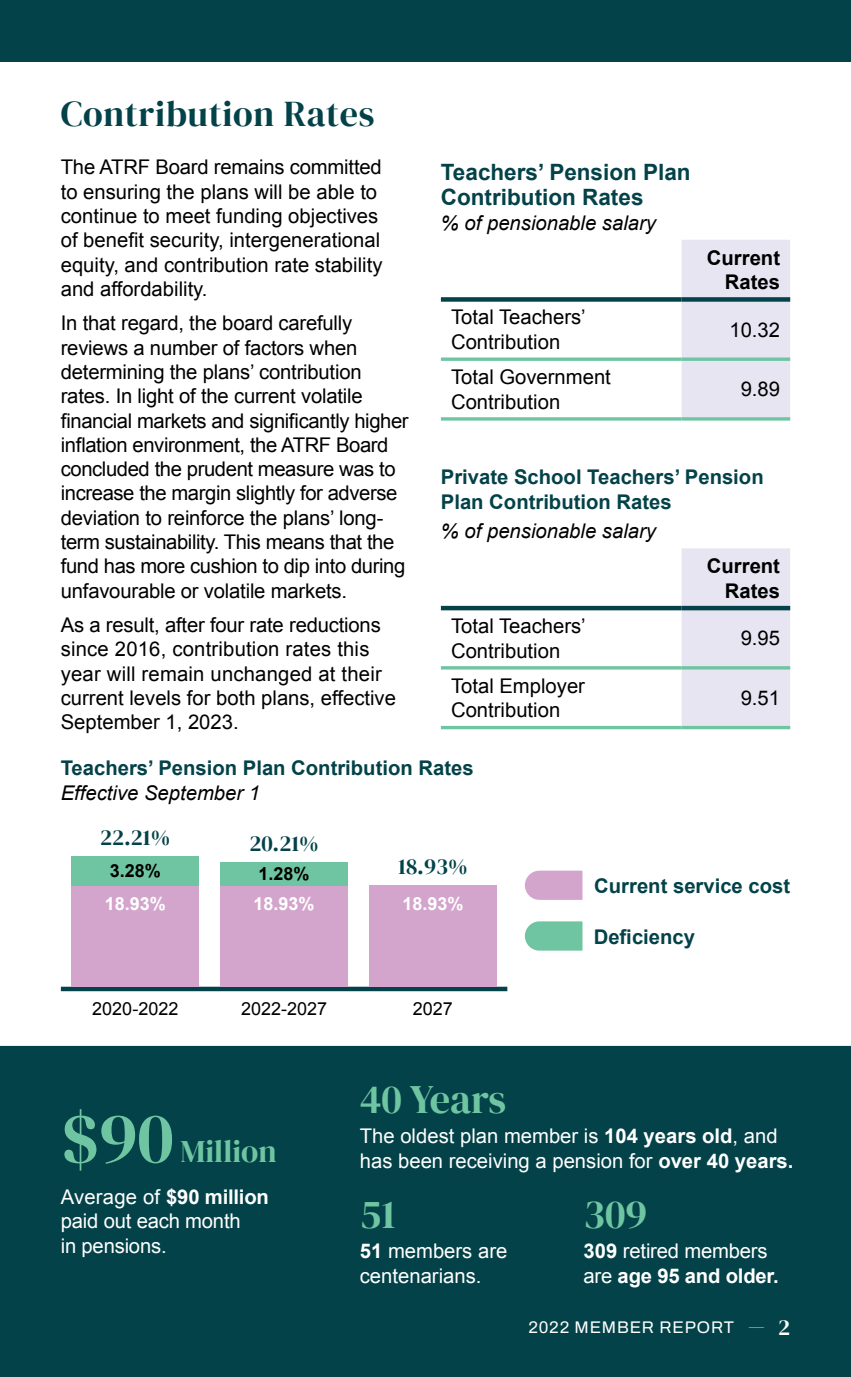
<style>
.page{position:relative;width:851px;height:1377px;background:#fff}
.page>*{position:absolute;margin:0;border:0;box-sizing:border-box;transform-origin:0 0}
.t1{font:72px "DM Serif Display";color:#6fc5a1}
.t2{font:40.5px "DM Serif Display";color:#6fc5a1}
.t3{font:36px "DM Serif Display";letter-spacing:.02em;color:#034248}
.t4{font:31.5px "DM Serif Display";color:#6fc5a1}
.t5{font:700 22.5px/24.8px "Arial";color:#034248}
.t6{font:22.5px "DM Serif Display";color:#034248}
.t7{font:20.25px/24.3px "Arial";letter-spacing:-.01em;color:#000}
.t8{font:20.25px/24.3px "Arial";color:#fff}
.t9{font:700 20.25px/24.8px "Arial";color:#034248}
.t10{font:italic 20.25px "Arial";color:#000}
.t11{font:700 20.25px/24.3px "Arial";letter-spacing:-.01em;color:#fff}
.t12{font:700 20.25px/24.8px "Arial";color:#000;text-align:right}
.t13{font:18px "Arial";color:#000}
.t14{font:700 18px "Arial";color:#fff}
.t15{font:700 18px "Arial";color:#000}
.t16{font:16.88px "Archivo";letter-spacing:.05em;color:#fff}
.s1{font-weight:700}
.s2{font-family:"DM Serif Display";font-size:20.25px}
.s3{font-family:"DM Serif Display";font-size:22.5px}
.s4{font-weight:400}
</style>
<div class="page">
<div style="left:0;top:0;width:850px;height:62px;background:#034248"></div>
<svg style="left:0;top:983px;width:850px;height:394px;background:#295e63"></svg>
<div style="left:681px;top:240px;width:109px;height:177px;background:#e8e5f3"></div>
<div style="left:441px;top:297px;width:240px;height:5px;background:#034248"></div>
<div style="left:681px;top:297px;width:109px;height:5px;background:#034248"></div>
<svg style="left:441px;top:417px;width:240px;height:4px"></svg>
<svg style="left:681px;top:417px;width:109px;height:4px"></svg>
<hr style="left:441px;top:358px;width:240px;height:3px;background:#6fc5a1">
<hr style="left:681px;top:358px;width:109px;height:3px;background:#6fc5a1">
<svg style="left:441px;top:605px;width:240px;height:121px"></svg>
<div style="left:681px;top:548px;width:109px;height:178px;background:#e8e5f3"></div>
<hr style="left:441px;top:606px;width:240px;height:4px;background:#034248">
<hr style="left:681px;top:606px;width:109px;height:4px;background:#034248">
<hr style="left:441px;top:726px;width:240px;height:3px;background:#6fc5a1">
<hr style="left:681px;top:726px;width:109px;height:3px;background:#6fc5a1">
<svg style="left:441px;top:666px;width:240px;height:4px"></svg>
<svg style="left:681px;top:666px;width:109px;height:4px"></svg>
<svg style="left:525px;top:871px;width:57px;height:29px;background:#d6a9ce"></svg>
<svg style="left:525px;top:921px;width:57px;height:30px;background:#7ac9a8"></svg>
<hr style="left:61px;top:987px;width:446px;height:4px;background:#034248">
<div style="left:71px;top:885px;width:128px;height:102px;background:#d4a5cc"></div>
<div style="left:71px;top:856px;width:128px;height:29px;background:#6fc5a1"></div>
<div style="left:220px;top:885px;width:128px;height:102px;background:#d4a5cc"></div>
<div style="left:220px;top:862px;width:128px;height:23px;background:#6fc5a1"></div>
<div style="left:369px;top:885px;width:127px;height:102px;background:#d4a5cc"></div>
<h3 class="t3" style="left:61px;top:93px;width:315px">Contribution Rates</h3>
<p class="t7" style="left:61px;top:155px;width:323px">The ATRF Board remains committed to ensuring the plans will be able to continue to meet funding objectives of benefit security, intergenerational equity, and contribution rate stability and affordability.</p>
<p class="t7" style="left:61px;top:311px;width:349px">In that regard, the board carefully reviews a number of factors when determining the plans’ contribution rates. In light of the current volatile financial markets and significantly higher inflation environment, the ATRF Board concluded the prudent measure was to increase the margin slightly for adverse deviation to reinforce the plans’ long&shy;term sustainability. This means that the fund has more cushion to dip into during unfavourable or volatile markets.</p>
<p class="t7" style="left:61px;top:613px;width:337px">As a result, after four rate reductions since 2016, contribution rates this year will remain unchanged at their current levels for both plans, effective September 1, 2023.</p>
<p class="t5" style="left:441px;top:161px;width:251px">Teachers’ Pension Plan<br>Contribution Rates</p>
<p class="t10" style="left:441px;top:209px;width:216px">% of pensionable salary</p>
<p class="t7" style="left:451px;top:305px;width:136px">Total Teachers’<br>Contribution</p>
<p class="t7" style="left:451px;top:365px;width:161px">Total Government<br>Contribution</p>
<p class="t12" style="left:707px;top:246px;width:75px">Current<br>Rates</p>
<p class="t7" style="left:729px;top:318px;width:52px">10.32</p>
<p class="t7" style="left:740px;top:377px;width:41px">9.89</p>
<p class="t9" style="left:441px;top:465px;width:324px">Private School Teachers’ Pension<br>Plan Contribution Rates</p>
<p class="t10" style="left:441px;top:518px;width:216px">% of pensionable salary</p>
<p class="t12" style="left:706px;top:554px;width:75px">Current<br>Rates</p>
<p class="t7" style="left:451px;top:614px;width:136px">Total Teachers’<br>Contribution</p>
<p class="t7" style="left:740px;top:626px;width:41px">9.95</p>
<p class="t7" style="left:451px;top:673px;width:135px">Total Employer<br>Contribution</p>
<p class="t7" style="left:740px;top:686px;width:41px">9.51</p>
<p class="t9" style="left:61px;top:756px;width:414px">Teachers’ Pension Plan Contribution Rates</p>
<p class="t10" style="left:61px;top:779px;width:201px">Effective September 1</p>
<p class="t6" style="left:100px;top:824px;width:72px">22.21%</p>
<p class="t15" style="left:110px;top:859px;width:53px">3.28%</p>
<p class="t14" style="left:105px;top:892px;width:63px">18.93%</p>
<p class="t13" style="left:92px;top:997px;width:88px">2020-2022</p>
<p class="t6" style="left:249px;top:830px;width:71px">20.21%</p>
<p class="t15" style="left:258px;top:862px;width:53px">1.28%</p>
<p class="t14" style="left:253px;top:892px;width:63px">18.93%</p>
<p class="t13" style="left:241px;top:997px;width:88px">2022-2027</p>
<h1 class="t1" style="left:61px;top:1096px;width:114px">$90</h1>
<h3 class="t4" style="left:180px;top:1134px;width:97px">Million</h3>
<p class="t8" style="left:61px;top:1185px;width:210px">Average of <span class="s1">$90 million </span>paid out each month<br>in pensions.</p>
<p class="t6" style="left:398px;top:854px;width:71px">18.93%</p>
<p class="t14" style="left:402px;top:892px;width:63px">18.93%</p>
<p class="t13" style="left:413px;top:997px;width:42px">2027</p>
<p class="t9" style="left:594px;top:874px;width:197px">Current service cost</p>
<p class="t9" style="left:593px;top:925px;width:103px">Deficiency</p>
<h2 class="t2" style="left:360px;top:1076px;width:148px">40 Years</h2>
<p class="t8" style="left:360px;top:1124px;width:435px">The oldest plan member is <span class="s1">104 years old</span>, and has been receiving a pension for <span class="s1">over 40 years.</span></p>
<h2 class="t2" style="left:360px;top:1191px;width:37px">51</h2>
<p class="t8" style="left:360px;top:1239px;width:149px"><span class="s1">51</span> members are centenarians.</p>
<p class="t16" style="left:528px;top:1314px;width:263px">2022 MEMBER REPORT <span class="s2">—</span> <span class="s3">2</span></p>
<h2 class="t2" style="left:583px;top:1191px;width:65px">309</h2>
<p class="t11" style="left:583px;top:1240px;width:197px">309 <span class="s4">retired members are</span> age 95 and older.</p>
</div>
